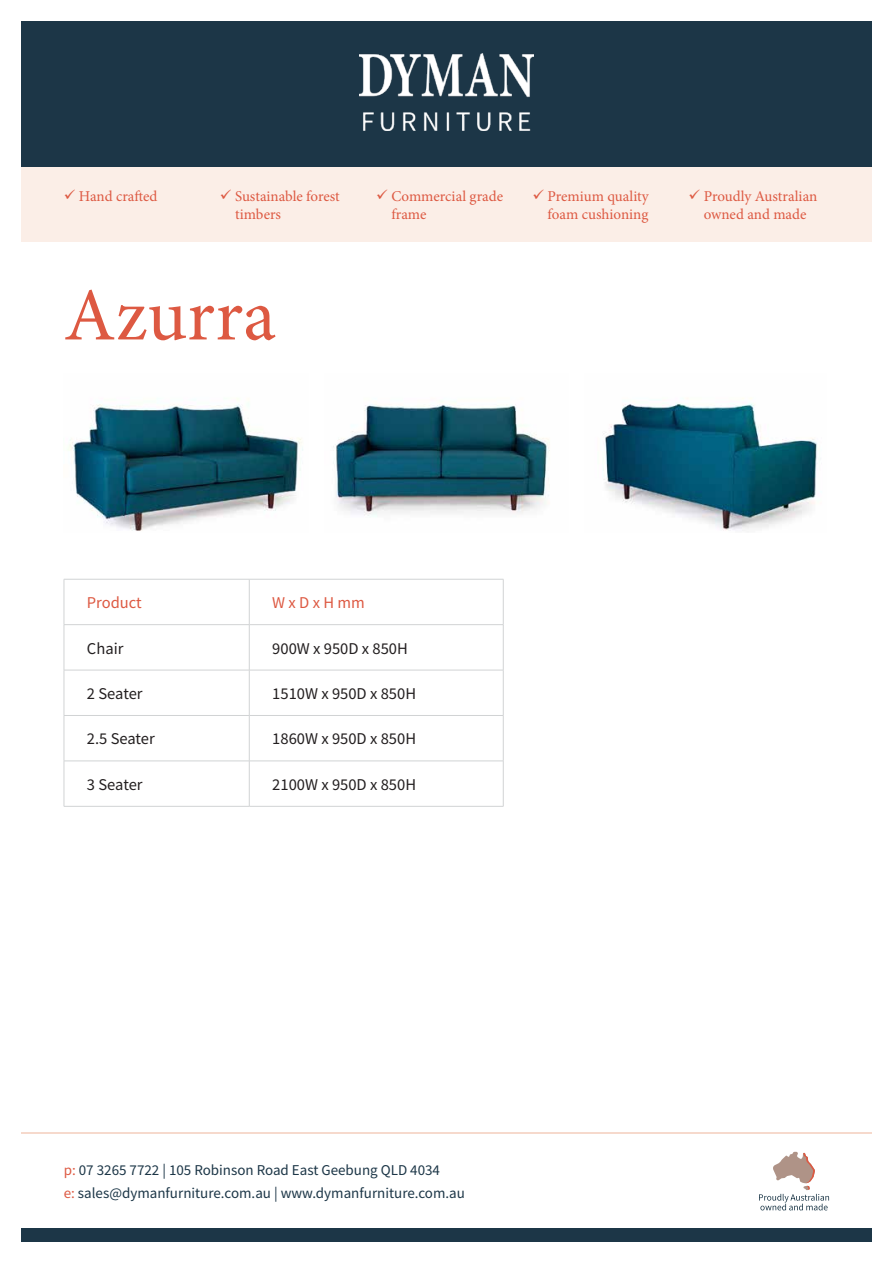
<style>
.page{position:relative;width:893px;height:1263px;background:#fff}
.page>*{position:absolute;margin:0;border:0;box-sizing:border-box;transform-origin:0 0}
.t1{font:75px "Minion Pro";color:#dd5942}
.t2{font:16.5px "Source Sans Pro";color:#231f20}
.t3{font:16.5px "Source Sans Pro";color:#dd5942}
.t4{font:15px/18px "Minion Pro";color:#dd5942}
.t5{font:15px/22.5px "Source Sans Pro";color:#1c3647}
.s1{color:#dd5942}
</style>
<div class="page">
<div style="left:21px;top:21px;width:851px;height:146px;background:#1c3647"></div>
<div style="left:21px;top:1228px;width:851px;height:14px;background:#1c3647"></div>
<hr style="left:21px;top:1132px;width:851px;height:1px;background:#f6d9cc">
<div style="left:21px;top:167px;width:851px;height:74px;background:#fbeee7"></div>
<img style="left:360px;top:54px;width:173px;height:76px">
<svg style="left:759px;top:1152px;width:70px;height:58px"></svg>
<hr style="left:64px;top:579px;width:185px;height:1px;background:#d1d3d4">
<hr style="left:64px;top:579px;width:1px;height:45px;background:#d1d3d4">
<hr style="left:249px;top:579px;width:254px;height:1px;background:#d1d3d4">
<hr style="left:249px;top:579px;width:1px;height:45px;background:#d1d3d4">
<hr style="left:503px;top:579px;width:1px;height:45px;background:#d1d3d4">
<hr style="left:64px;top:624px;width:185px;height:1px;background:#d1d3d4">
<hr style="left:64px;top:625px;width:1px;height:45px;background:#d1d3d4">
<hr style="left:249px;top:624px;width:254px;height:1px;background:#d1d3d4">
<hr style="left:249px;top:625px;width:1px;height:45px;background:#d1d3d4">
<hr style="left:503px;top:625px;width:1px;height:45px;background:#d1d3d4">
<hr style="left:64px;top:670px;width:185px;height:1px;background:#d1d3d4">
<hr style="left:64px;top:670px;width:1px;height:45px;background:#d1d3d4">
<hr style="left:249px;top:670px;width:254px;height:1px;background:#d1d3d4">
<hr style="left:249px;top:670px;width:1px;height:45px;background:#d1d3d4">
<hr style="left:503px;top:670px;width:1px;height:45px;background:#d1d3d4">
<hr style="left:64px;top:715px;width:185px;height:1px;background:#d1d3d4">
<hr style="left:64px;top:716px;width:1px;height:45px;background:#d1d3d4">
<hr style="left:249px;top:715px;width:254px;height:1px;background:#d1d3d4">
<hr style="left:249px;top:716px;width:1px;height:45px;background:#d1d3d4">
<hr style="left:503px;top:716px;width:1px;height:45px;background:#d1d3d4">
<hr style="left:64px;top:761px;width:185px;height:1px;background:#d1d3d4">
<hr style="left:64px;top:761px;width:1px;height:45px;background:#d1d3d4">
<hr style="left:249px;top:761px;width:254px;height:1px;background:#d1d3d4">
<hr style="left:249px;top:761px;width:1px;height:45px;background:#d1d3d4">
<hr style="left:503px;top:761px;width:1px;height:45px;background:#d1d3d4">
<hr style="left:64px;top:806px;width:185px;height:1px;background:#d1d3d4">
<hr style="left:249px;top:806px;width:254px;height:1px;background:#d1d3d4">
<img style="left:333px;top:404px;width:217px;height:113px">
<img style="left:68px;top:398px;width:235px;height:133px">
<img style="left:603px;top:398px;width:214px;height:133px">
<p class="t4" style="left:64px;top:187px;width:95px">✓ Hand crafted</p>
<p class="t4" style="left:235px;top:187px;width:106px;text-indent:-15px">✓ Sustainable forest timbers</p>
<p class="t4" style="left:391px;top:187px;width:113px;text-indent:-15px">✓ Commercial grade frame</p>
<p class="t4" style="left:532px;top:187px;width:118px;text-align:right">✓ Premium quality foam cushioning</p>
<p class="t4" style="left:688px;top:187px;width:130px;text-align:center">✓ Proudly Australian owned and made</p>
<h1 class="t1" style="left:64px;top:265px;width:214px">Azurra</h1>
<p class="t3" style="left:87px;top:592px;width:56px">Product</p>
<p class="t3" style="left:272px;top:592px;width:94px">W x D x H mm</p>
<p class="t2" style="left:87px;top:637px;width:38px">Chair</p>
<p class="t2" style="left:272px;top:637px;width:137px">900W x 950D x 850H</p>
<p class="t2" style="left:87px;top:683px;width:57px">2 Seater</p>
<p class="t2" style="left:272px;top:683px;width:145px">1510W x 950D x 850H</p>
<p class="t2" style="left:87px;top:728px;width:69px">2.5 Seater</p>
<p class="t2" style="left:272px;top:728px;width:145px">1860W x 950D x 850H</p>
<p class="t2" style="left:87px;top:774px;width:57px">3 Seater</p>
<p class="t2" style="left:272px;top:774px;width:145px">2100W x 950D x 850H</p>
<p class="t5" style="left:64px;top:1159px;width:403px"><span class="s1">p:</span> 07 3265 7722 | 105 Robinson Road East Geebung QLD 4034<br><span class="s1">e:</span> sales@dymanfurniture.com.au | www.dymanfurniture.com.au</p>
</div>
